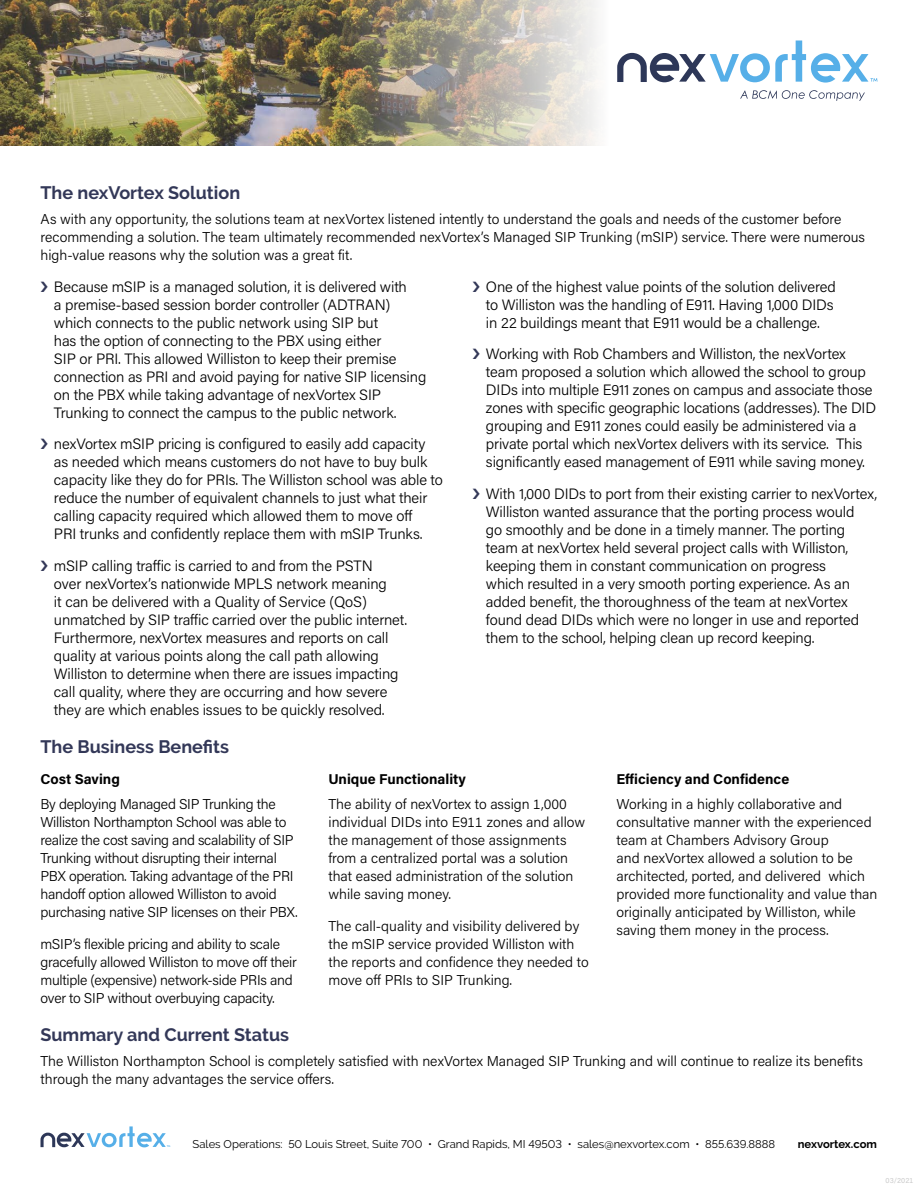
<style>
.page{position:relative;width:918px;height:1188px;background:#fff}
.page>*{position:absolute;margin:0;border:0;box-sizing:border-box;transform-origin:0 0}
.t1{font:700 18px "Raleway";color:#333858}
.t2{font:300 15px/18px "Acumin Pro";letter-spacing:-.01em;color:#000}
.t3{font:300 14.25px/18px "Acumin Pro";color:#000}
.t4{font:300 14.25px/18px "Acumin Pro";letter-spacing:-.02em;color:#000}
.t5{font:700 14.25px "Acumin Pro";color:#000}
.t6{font:11.25px "Raleway";color:#000}
.t7{font:700 11.25px "Raleway";letter-spacing:-.005em;color:#000}
.t8{font:7.5px "Acumin Pro";color:#cbcbcb}
</style>
<div class="page">
<img style="left:0;top:0;width:597px;height:146px">
<svg style="left:41px;top:1126px;width:129px;height:21px"></svg>
<svg style="left:740px;top:90px;width:125px;height:11px"></svg>
<svg style="left:617px;top:41px;width:261px;height:42px"></svg>
<p class="t1" style="left:40px;top:183px;width:201px">The nexVortex Solution</p>
<p class="t3" style="left:40px;top:210px;width:826px">As with any opportunity, the solutions team at nexVortex listened intently to understand the goals and needs of the customer before recommending a solution. The team ultimately recommended nexVortex’s Managed SIP Trunking (mSIP) service. There were numerous high-value reasons why the solution was a great fit.</p>
<p class="t2" style="left:54px;top:277px;width:374px">Because mSIP is a managed solution, it is delivered with<br>a premise-based session border controller (ADTRAN) which connects to the public network using SIP but<br>has the option of connecting to the PBX using either<br>SIP or PRI. This allowed Williston to keep their premise connection as PRI and avoid paying for native SIP licensing on the PBX while taking advantage of nexVortex SIP Trunking to connect the campus to the public network.</p>
<p class="t2" style="left:54px;top:434px;width:391px">nexVortex mSIP pricing is configured to easily add capacity as needed which means customers do not have to buy bulk capacity like they do for PRIs. The Williston school was able to reduce the number of equivalent channels to just what their calling capacity required which allowed them to move off<br>PRI trunks and confidently replace them with mSIP Trunks.</p>
<p class="t2" style="left:54px;top:556px;width:355px">mSIP calling traffic is carried to and from the PSTN<br>over nexVortex’s nationwide MPLS network meaning<br>it can be delivered with a Quality of Service (QoS) unmatched by SIP traffic carried over the public internet.<br>Furthermore, nexVortex measures and reports on call quality at various points along the call path allowing Williston to determine when there are issues impacting call quality, where they are occurring and how severe they are which enables issues to be quickly resolved.</p>
<p class="t2" style="left:486px;top:277px;width:351px">One of the highest value points of the solution delivered to Williston was the handling of E911. Having 1,000 DIDs in 22 buildings meant that E911 would be a challenge.</p>
<p class="t2" style="left:486px;top:344px;width:392px">Working with Rob Chambers and Williston, the nexVortex team proposed a solution which allowed the school to group DIDs into multiple E911 zones on campus and associate those zones with specific geographic locations (addresses). The DID grouping and E911 zones could easily be administered via a private portal which nexVortex delivers with its service. This significantly eased management of E911 while saving money.</p>
<p class="t2" style="left:486px;top:484px;width:393px">With 1,000 DIDs to port from their existing carrier to nexVortex, Williston wanted assurance that the porting process would<br>go smoothly and be done in a timely manner. The porting team at nexVortex held several project calls with Williston, keeping them in constant communication on progress<br>which resulted in a very smooth porting experience. As an added benefit, the thoroughness of the team at nexVortex found dead DIDs which were no longer in use and reported them to the school, helping clean up record keeping.</p>
<p class="t1" style="left:40px;top:736px;width:190px">The Business Benefits</p>
<p class="t5" style="left:40px;top:769px;width:81px">Cost Saving</p>
<p class="t4" style="left:40px;top:795px;width:259px">By deploying Managed SIP Trunking the Williston Northampton School was able to realize the cost saving and scalability of SIP Trunking without disrupting their internal PBX operation. Taking advantage of the PRI handoff option allowed Williston to avoid purchasing native SIP licenses on their PBX.</p>
<p class="t4" style="left:40px;top:934px;width:258px">mSIP’s flexible pricing and ability to scale gracefully allowed Williston to move off their multiple (expensive) network-side PRIs and over to SIP without overbuying capacity.</p>
<p class="t5" style="left:329px;top:769px;width:139px">Unique Functionality</p>
<p class="t3" style="left:329px;top:795px;width:258px">The ability of nexVortex to assign 1,000 individual DIDs into E911 zones and allow the management of those assignments from a centralized portal was a solution that eased administration of the solution while saving money.</p>
<p class="t3" style="left:329px;top:916px;width:262px">The call-quality and visibility delivered by the mSIP service provided Williston with the reports and confidence they needed to move off PRIs to SIP Trunking.</p>
<p class="t5" style="left:617px;top:769px;width:174px">Efficiency and Confidence</p>
<p class="t3" style="left:617px;top:795px;width:262px">Working in a highly collaborative and consultative manner with the experienced team at Chambers Advisory Group<br>and nexVortex allowed a solution to be architected, ported, and delivered which provided more functionality and value than originally anticipated by Williston, while saving them money in the process.</p>
<p class="t1" style="left:40px;top:1024px;width:250px">Summary and Current Status</p>
<p class="t3" style="left:40px;top:1051px;width:824px">The Williston Northampton School is completely satisfied with nexVortex Managed SIP Trunking and will continue to realize its benefits through the many advantages the service offers.</p>
<p class="t6" style="left:193px;top:1137px;width:584px">Sales Operations: 50 Louis Street, Suite 700 • Grand Rapids, MI 49503 • sales@nexvortex.com • 855.639.8888</p>
<p class="t7" style="left:798px;top:1137px;width:81px">nexvortex.com</p>
<p class="t8" style="left:886px;top:1176px;width:29px">03/2021</p>
</div>
